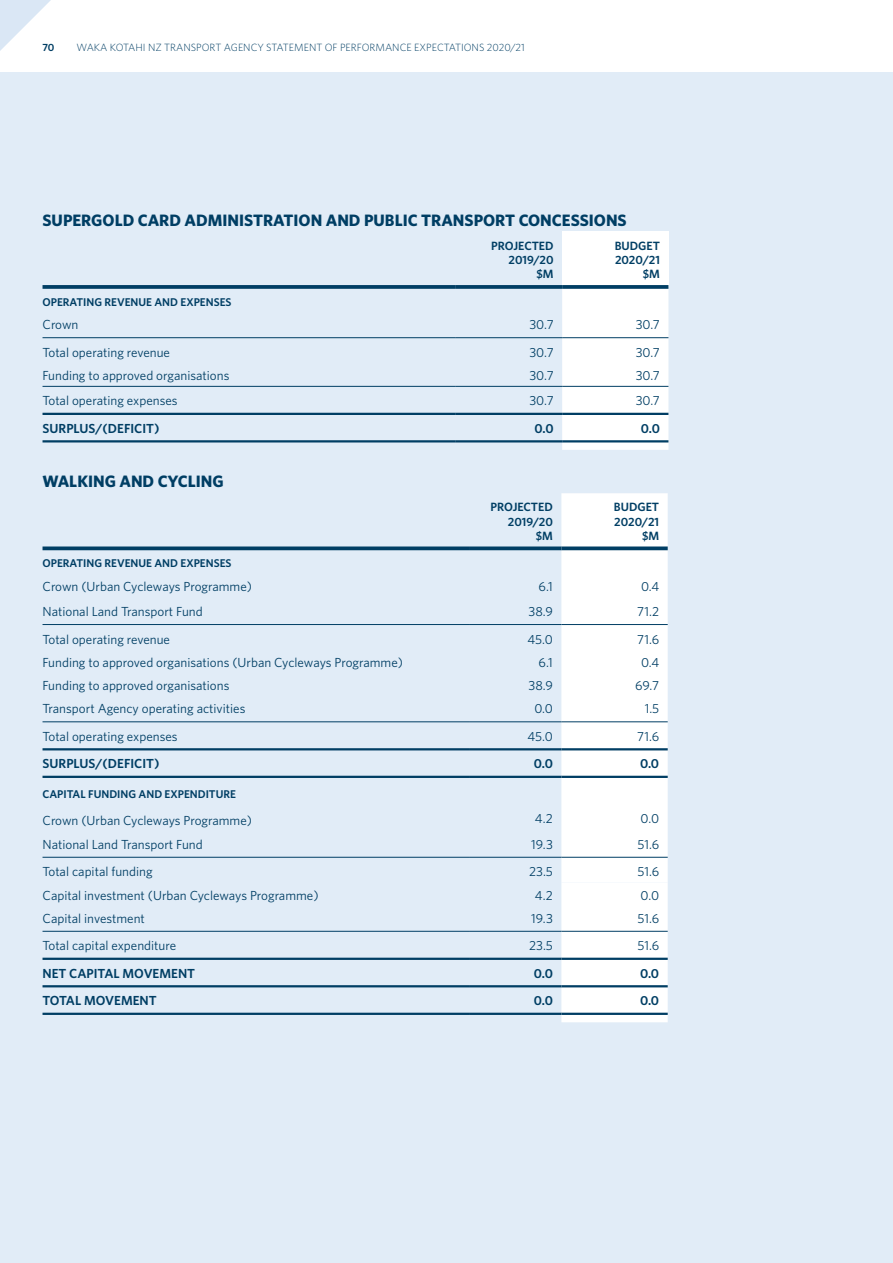
<style>
.page{position:relative;width:893px;height:1263px;background:#fff}
.page>*{position:absolute;margin:0;border:0;box-sizing:border-box;transform-origin:0 0}
.title_1{font:700 16.5px "Whitney";color:#003e64}
.Fin_body_8_75_10_5{font:13.2px "Whitney";color:#003e64}
.Fin_body_8_75_10_5-2{font:600 13.2px "Whitney";color:#003e64}
.Fin_chart_head{font:600 12px/14.2px "Whitney";color:#003e64;text-align:right}
.table_sub_head{font:600 11.25px "Whitney";color:#003e64}
.t1{font:300 10.5px "Whitney";color:#003e64}
.t2{font:600 10.5px "Whitney";color:#003e64}
</style>
<div class="page">
<div style="left:0;top:73px;width:893px;height:1190px;background:#e1ecf7"></div>
<svg style="left:0;top:0;width:51px;height:51px"></svg>
<div style="left:562px;top:232px;width:106px;height:55px;background:#fff"></div>
<div style="left:562px;top:289px;width:106px;height:161px;background:#fff"></div>
<svg style="left:43px;top:285px;width:413px;height:4px;background:#0d486c"></svg>
<hr style="left:43px;top:337px;width:413px;height:1px;background:#003e64">
<hr style="left:456px;top:337px;width:106px;height:1px;background:#003e64">
<hr style="left:562px;top:337px;width:106px;height:1px;background:#003e64">
<hr style="left:43px;top:386px;width:413px;height:1px;background:#003e64">
<hr style="left:456px;top:386px;width:106px;height:1px;background:#003e64">
<hr style="left:562px;top:386px;width:106px;height:1px;background:#003e64">
<hr style="left:43px;top:413px;width:413px;height:2px;background:#003e64">
<hr style="left:456px;top:413px;width:106px;height:2px;background:#003e64">
<hr style="left:562px;top:413px;width:106px;height:2px;background:#003e64">
<hr style="left:43px;top:440px;width:413px;height:2px;background:#003e64">
<hr style="left:456px;top:440px;width:106px;height:2px;background:#003e64">
<hr style="left:562px;top:440px;width:106px;height:2px;background:#003e64">
<svg style="left:456px;top:285px;width:106px;height:4px"></svg>
<svg style="left:562px;top:285px;width:106px;height:4px"></svg>
<div style="left:561px;top:493px;width:107px;height:53px;background:#fff"></div>
<div style="left:561px;top:550px;width:107px;height:472px;background:#fff"></div>
<svg style="left:43px;top:546px;width:426px;height:4px;background:#1c5476"></svg>
<hr style="left:43px;top:624px;width:426px;height:1px;background:#003e64">
<hr style="left:469px;top:624px;width:92px;height:1px;background:#003e64">
<hr style="left:561px;top:624px;width:107px;height:1px;background:#003e64">
<hr style="left:43px;top:721px;width:426px;height:1px;background:#003e64">
<hr style="left:469px;top:721px;width:92px;height:1px;background:#003e64">
<hr style="left:561px;top:721px;width:107px;height:1px;background:#003e64">
<hr style="left:43px;top:748px;width:426px;height:2px;background:#003e64">
<hr style="left:469px;top:748px;width:92px;height:2px;background:#003e64">
<hr style="left:561px;top:748px;width:107px;height:2px;background:#003e64">
<hr style="left:43px;top:776px;width:426px;height:2px;background:#003e64">
<hr style="left:469px;top:776px;width:92px;height:2px;background:#003e64">
<hr style="left:561px;top:776px;width:107px;height:2px;background:#003e64">
<hr style="left:43px;top:857px;width:426px;height:1px;background:#003e64">
<hr style="left:469px;top:857px;width:92px;height:1px;background:#003e64">
<hr style="left:561px;top:857px;width:107px;height:1px;background:#003e64">
<hr style="left:43px;top:931px;width:426px;height:1px;background:#003e64">
<hr style="left:469px;top:931px;width:92px;height:1px;background:#003e64">
<hr style="left:561px;top:931px;width:107px;height:1px;background:#003e64">
<hr style="left:43px;top:958px;width:426px;height:2px;background:#003e64">
<hr style="left:469px;top:958px;width:92px;height:2px;background:#003e64">
<hr style="left:561px;top:958px;width:107px;height:2px;background:#003e64">
<hr style="left:43px;top:985px;width:426px;height:2px;background:#003e64">
<hr style="left:469px;top:985px;width:92px;height:2px;background:#003e64">
<hr style="left:561px;top:985px;width:107px;height:2px;background:#003e64">
<svg style="left:469px;top:546px;width:92px;height:4px"></svg>
<hr style="left:43px;top:1013px;width:426px;height:2px;background:#003e64">
<hr style="left:469px;top:1013px;width:92px;height:2px;background:#003e64">
<svg style="left:561px;top:546px;width:107px;height:4px"></svg>
<hr style="left:561px;top:1013px;width:107px;height:2px;background:#003e64">
<p class="t2" style="left:43px;top:40px;width:14px">70</p>
<p class="t1" style="left:77px;top:40px;width:450px">WAKA KOTAHI NZ TRANSPORT AGENCY STATEMENT OF PERFORMANCE EXPECTATIONS 2020/21</p>
<p class="title_1" style="left:43px;top:209px;width:586px">SUPERGOLD CARD ADMINISTRATION AND PUBLIC TRANSPORT CONCESSIONS</p>
<p class="Fin_chart_head" style="left:491px;top:238px;width:64px">PROJECTED<br>2019/20 $M</p>
<p class="Fin_chart_head" style="left:615px;top:238px;width:47px">BUDGET<br>2020/21 $M</p>
<p class="table_sub_head" style="left:43px;top:295px;width:190px">OPERATING REVENUE AND EXPENSES</p>
<p class="Fin_body_8_75_10_5" style="left:43px;top:316px;width:37px">Crown</p>
<p class="Fin_body_8_75_10_5" style="left:529px;top:316px;width:26px">30.7</p>
<p class="Fin_body_8_75_10_5" style="left:636px;top:316px;width:26px">30.7</p>
<p class="Fin_body_8_75_10_5" style="left:43px;top:343px;width:129px">Total operating revenue</p>
<p class="Fin_body_8_75_10_5" style="left:529px;top:343px;width:26px">30.7</p>
<p class="Fin_body_8_75_10_5" style="left:636px;top:343px;width:26px">30.7</p>
<p class="Fin_body_8_75_10_5" style="left:43px;top:367px;width:188px">Funding to approved organisations</p>
<p class="Fin_body_8_75_10_5" style="left:529px;top:367px;width:26px">30.7</p>
<p class="Fin_body_8_75_10_5" style="left:636px;top:367px;width:26px">30.7</p>
<p class="Fin_body_8_75_10_5" style="left:43px;top:392px;width:137px">Total operating expenses</p>
<p class="Fin_body_8_75_10_5" style="left:529px;top:392px;width:26px">30.7</p>
<p class="Fin_body_8_75_10_5" style="left:636px;top:392px;width:26px">30.7</p>
<p class="Fin_body_8_75_10_5-2" style="left:43px;top:419px;width:118px">SURPLUS/(DEFICIT)</p>
<p class="Fin_body_8_75_10_5-2" style="left:534px;top:419px;width:21px">0.0</p>
<p class="Fin_body_8_75_10_5-2" style="left:641px;top:419px;width:21px">0.0</p>
<p class="title_1" style="left:43px;top:470px;width:183px">WALKING AND CYCLING</p>
<p class="Fin_chart_head" style="left:490px;top:500px;width:64px">PROJECTED<br>2019/20 $M</p>
<p class="Fin_chart_head" style="left:614px;top:500px;width:47px">BUDGET<br>2020/21 $M</p>
<p class="table_sub_head" style="left:43px;top:556px;width:190px">OPERATING REVENUE AND EXPENSES</p>
<p class="Fin_body_8_75_10_5" style="left:43px;top:577px;width:211px">Crown (Urban Cycleways Programme)</p>
<p class="Fin_body_8_75_10_5" style="left:539px;top:577px;width:16px">6.1</p>
<p class="Fin_body_8_75_10_5" style="left:641px;top:577px;width:20px">0.4</p>
<p class="Fin_body_8_75_10_5" style="left:43px;top:603px;width:162px">National Land Transport Fund</p>
<p class="Fin_body_8_75_10_5" style="left:528px;top:603px;width:26px">38.9</p>
<p class="Fin_body_8_75_10_5" style="left:637px;top:603px;width:23px">71.2</p>
<p class="Fin_body_8_75_10_5" style="left:43px;top:630px;width:129px">Total operating revenue</p>
<p class="Fin_body_8_75_10_5" style="left:527px;top:630px;width:27px">45.0</p>
<p class="Fin_body_8_75_10_5" style="left:637px;top:630px;width:23px">71.6</p>
<p class="Fin_body_8_75_10_5" style="left:43px;top:653px;width:362px">Funding to approved organisations (Urban Cycleways Programme)</p>
<p class="Fin_body_8_75_10_5" style="left:539px;top:653px;width:16px">6.1</p>
<p class="Fin_body_8_75_10_5" style="left:641px;top:653px;width:20px">0.4</p>
<p class="Fin_body_8_75_10_5" style="left:43px;top:677px;width:188px">Funding to approved organisations</p>
<p class="Fin_body_8_75_10_5" style="left:528px;top:677px;width:26px">38.9</p>
<p class="Fin_body_8_75_10_5" style="left:635px;top:677px;width:25px">69.7</p>
<p class="Fin_body_8_75_10_5" style="left:43px;top:700px;width:204px">Transport Agency operating activities</p>
<p class="Fin_body_8_75_10_5" style="left:534px;top:700px;width:20px">0.0</p>
<p class="Fin_body_8_75_10_5" style="left:645px;top:700px;width:16px">1.5</p>
<p class="Fin_body_8_75_10_5" style="left:43px;top:727px;width:137px">Total operating expenses</p>
<p class="Fin_body_8_75_10_5" style="left:527px;top:727px;width:27px">45.0</p>
<p class="Fin_body_8_75_10_5" style="left:637px;top:727px;width:23px">71.6</p>
<p class="Fin_body_8_75_10_5-2" style="left:43px;top:755px;width:118px">SURPLUS/(DEFICIT)</p>
<p class="Fin_body_8_75_10_5-2" style="left:534px;top:755px;width:21px">0.0</p>
<p class="Fin_body_8_75_10_5-2" style="left:640px;top:755px;width:21px">0.0</p>
<p class="table_sub_head" style="left:43px;top:786px;width:195px">CAPITAL FUNDING AND EXPENDITURE</p>
<p class="Fin_body_8_75_10_5" style="left:43px;top:812px;width:211px">Crown (Urban Cycleways Programme)</p>
<p class="Fin_body_8_75_10_5" style="left:535px;top:810px;width:19px">4.2</p>
<p class="Fin_body_8_75_10_5" style="left:641px;top:810px;width:20px">0.0</p>
<p class="Fin_body_8_75_10_5" style="left:43px;top:835px;width:162px">National Land Transport Fund</p>
<p class="Fin_body_8_75_10_5" style="left:531px;top:835px;width:23px">19.3</p>
<p class="Fin_body_8_75_10_5" style="left:637px;top:835px;width:23px">51.6</p>
<p class="Fin_body_8_75_10_5" style="left:43px;top:863px;width:112px">Total capital funding</p>
<p class="Fin_body_8_75_10_5" style="left:529px;top:863px;width:25px">23.5</p>
<p class="Fin_body_8_75_10_5" style="left:637px;top:863px;width:23px">51.6</p>
<p class="Fin_body_8_75_10_5" style="left:43px;top:886px;width:278px">Capital investment (Urban Cycleways Programme)</p>
<p class="Fin_body_8_75_10_5" style="left:535px;top:886px;width:19px">4.2</p>
<p class="Fin_body_8_75_10_5" style="left:641px;top:886px;width:20px">0.0</p>
<p class="Fin_body_8_75_10_5" style="left:43px;top:909px;width:104px">Capital investment</p>
<p class="Fin_body_8_75_10_5" style="left:531px;top:909px;width:23px">19.3</p>
<p class="Fin_body_8_75_10_5" style="left:637px;top:909px;width:23px">51.6</p>
<p class="Fin_body_8_75_10_5" style="left:43px;top:937px;width:135px">Total capital expenditure</p>
<p class="Fin_body_8_75_10_5" style="left:529px;top:937px;width:25px">23.5</p>
<p class="Fin_body_8_75_10_5" style="left:637px;top:937px;width:23px">51.6</p>
<p class="Fin_body_8_75_10_5-2" style="left:43px;top:964px;width:154px">NET CAPITAL MOVEMENT</p>
<p class="Fin_body_8_75_10_5-2" style="left:534px;top:964px;width:21px">0.0</p>
<p class="Fin_body_8_75_10_5-2" style="left:640px;top:964px;width:21px">0.0</p>
<p class="Fin_body_8_75_10_5-2" style="left:43px;top:992px;width:116px">TOTAL MOVEMENT</p>
<p class="Fin_body_8_75_10_5-2" style="left:534px;top:992px;width:21px">0.0</p>
<p class="Fin_body_8_75_10_5-2" style="left:640px;top:992px;width:21px">0.0</p>
</div>
